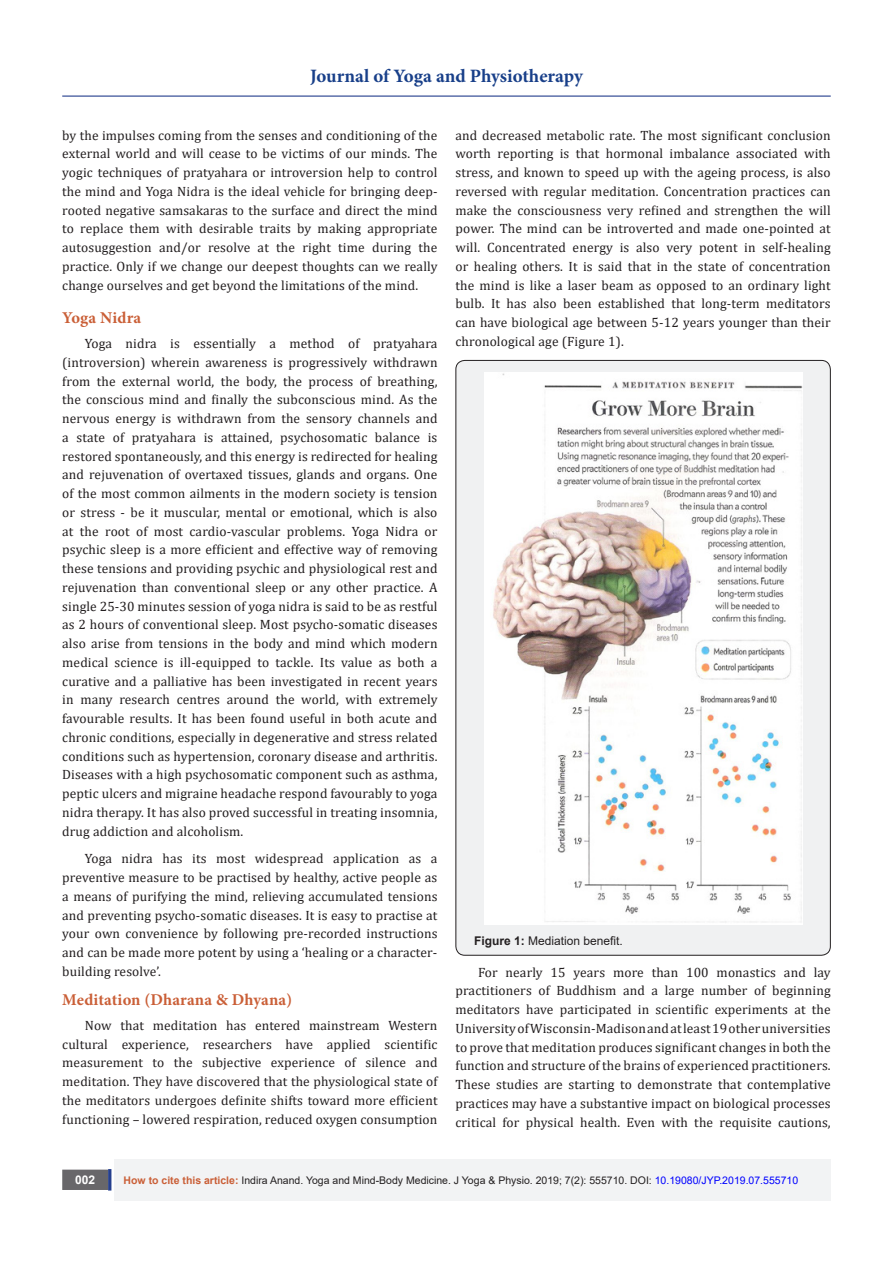
<style>
.page{position:relative;width:893px;height:1263px;background:#fff}
.page>*{position:absolute;margin:0;border:0;box-sizing:border-box;transform-origin:0 0}
.t1{font:700 18.9px "Minion Pro";letter-spacing:-.005em;color:#183f89}
.List_Paragraph{font:700 16.5px "Minion Pro";letter-spacing:.01em;color:#ca5f37}
.t2{font:13.5px/18.8px "Cambria";letter-spacing:.01em;color:#231f20;text-align:justify}
.t3{font:12px "Arial";color:#231f20}
.t4{font:700 12px "Arial";color:#fff}
.t5{font:10.5px "Arial";color:#231f20}
.s1{font-weight:700}
.s2{font-weight:700;color:#ca5f37}
.s3{color:#00f}
</style>
<div class="page">
<div style="left:115px;top:1160px;width:716px;height:41px;background:#f2f3f4"></div>
<div style="left:63px;top:1170px;width:44px;height:19px;background:#68676a"></div>
<div style="left:62px;top:1169px;width:46px;height:21px;border:2px solid #68676a"></div>
<div style="left:108px;top:1169px;width:3px;height:21px;background:#253f8e;border:2px solid #253f8e"></div>
<hr style="left:62px;top:96px;width:769px;height:1px;background:#253f8e">
<div style="left:456px;top:360px;width:374px;height:595px;background:#f0f1f2;border-radius:9px"></div>
<img style="left:484px;top:372px;width:318px;height:553px">
<h1 class="t1" style="left:310px;top:63px;width:274px">Journal of Yoga and Physiotherapy</h1>
<p class="t2" style="left:62px;top:125px;width:377px">by the impulses coming from the senses and conditioning of the external world and will cease to be victims of our minds. The yogic techniques of pratyahara or introversion help to control the mind and Yoga Nidra is the ideal vehicle for bringing deep&shy;rooted negative samsakaras to the surface and direct the mind to replace them with desirable traits by making appropriate autosuggestion and/or resolve at the right time during the practice. Only if we change our deepest thoughts can we really change ourselves and get beyond the limitations of the mind.</p>
<p class="List_Paragraph" style="left:62px;top:306px;width:81px">Yoga Nidra</p>
<p class="t2" style="left:62px;top:334px;width:377px;text-indent:22px">Yoga nidra is essentially a method of pratyahara (introversion) wherein awareness is progressively withdrawn from the external world, the body, the process of breathing, the conscious mind and finally the subconscious mind. As the nervous energy is withdrawn from the sensory channels and a state of pratyahara is attained, psychosomatic balance is restored spontaneously, and this energy is redirected for healing and rejuvenation of overtaxed tissues, glands and organs. One of the most common ailments in the modern society is tension or stress - be it muscular, mental or emotional, which is also at the root of most cardio-vascular problems. Yoga Nidra or psychic sleep is a more efficient and effective way of removing these tensions and providing psychic and physiological rest and rejuvenation than conventional sleep or any other practice. A single 25-30 minutes session of yoga nidra is said to be as restful as 2 hours of conventional sleep. Most psycho-somatic diseases also arise from tensions in the body and mind which modern medical science is ill-equipped to tackle. Its value as both a curative and a palliative has been investigated in recent years in many research centres around the world, with extremely favourable results. It has been found useful in both acute and chronic conditions, especially in degenerative and stress related conditions such as hypertension, coronary disease and arthritis.<br>Diseases with a high psychosomatic component such as asthma, peptic ulcers and migraine headache respond favourably to yoga nidra therapy. It has also proved successful in treating insomnia, drug addiction and alcoholism.</p>
<p class="t2" style="left:62px;top:849px;width:377px;text-indent:22px">Yoga nidra has its most widespread application as a preventive measure to be practised by healthy, active people as a means of purifying the mind, relieving accumulated tensions and preventing psycho-somatic diseases. It is easy to practise at your own convenience by following pre-recorded instructions and can be made more potent by using a ‘healing or a character&shy;building resolve’.</p>
<p class="List_Paragraph" style="left:62px;top:988px;width:231px">Meditation (Dharana &amp; Dhyana)</p>
<p class="t2" style="left:62px;top:1016px;width:377px;text-indent:22px">Now that meditation has entered mainstream Western cultural experience, researchers have applied scientific measurement to the subjective experience of silence and meditation. They have discovered that the physiological state of the meditators undergoes definite shifts toward more efficient functioning – lowered respiration, reduced oxygen consumption</p>
<p class="t2" style="left:455px;top:125px;width:377px">and decreased metabolic rate. The most significant conclusion worth reporting is that hormonal imbalance associated with stress, and known to speed up with the ageing process, is also reversed with regular meditation. Concentration practices can make the consciousness very refined and strengthen the will power. The mind can be introverted and made one-pointed at will. Concentrated energy is also very potent in self-healing or healing others. It is said that in the state of concentration the mind is like a laser beam as opposed to an ordinary light bulb. It has also been established that long-term meditators can have biological age between 5-12 years younger than their chronological age (Figure 1).</p>
<p class="t3" style="left:474px;top:932px;width:150px"><span class="s1">Figure 1:</span> Mediation benefit.</p>
<p class="t2" style="left:455px;top:962px;width:377px;text-indent:22px">For nearly 15 years more than 100 monastics and lay practitioners of Buddhism and a large number of beginning meditators have participated in scientific experiments at the University of Wisconsin-Madison and at least 19 other universities to prove that meditation produces significant changes in both the function and structure of the brains of experienced practitioners.<br>These studies are starting to demonstrate that contemplative practices may have a substantive impact on biological processes critical for physical health. Even with the requisite cautions,</p>
<p class="t4" style="left:75px;top:1171px;width:22px">002</p>
<p class="t5" style="left:124px;top:1173px;width:676px"><span class="s2">How to cite this article:</span> Indira Anand. Yoga and Mind-Body Medicine. J Yoga &amp; Physio. 2019; 7(2): 555710. DOI: <span class="s3">10.19080/JYP.2019.07.555710</span></p>
</div>
